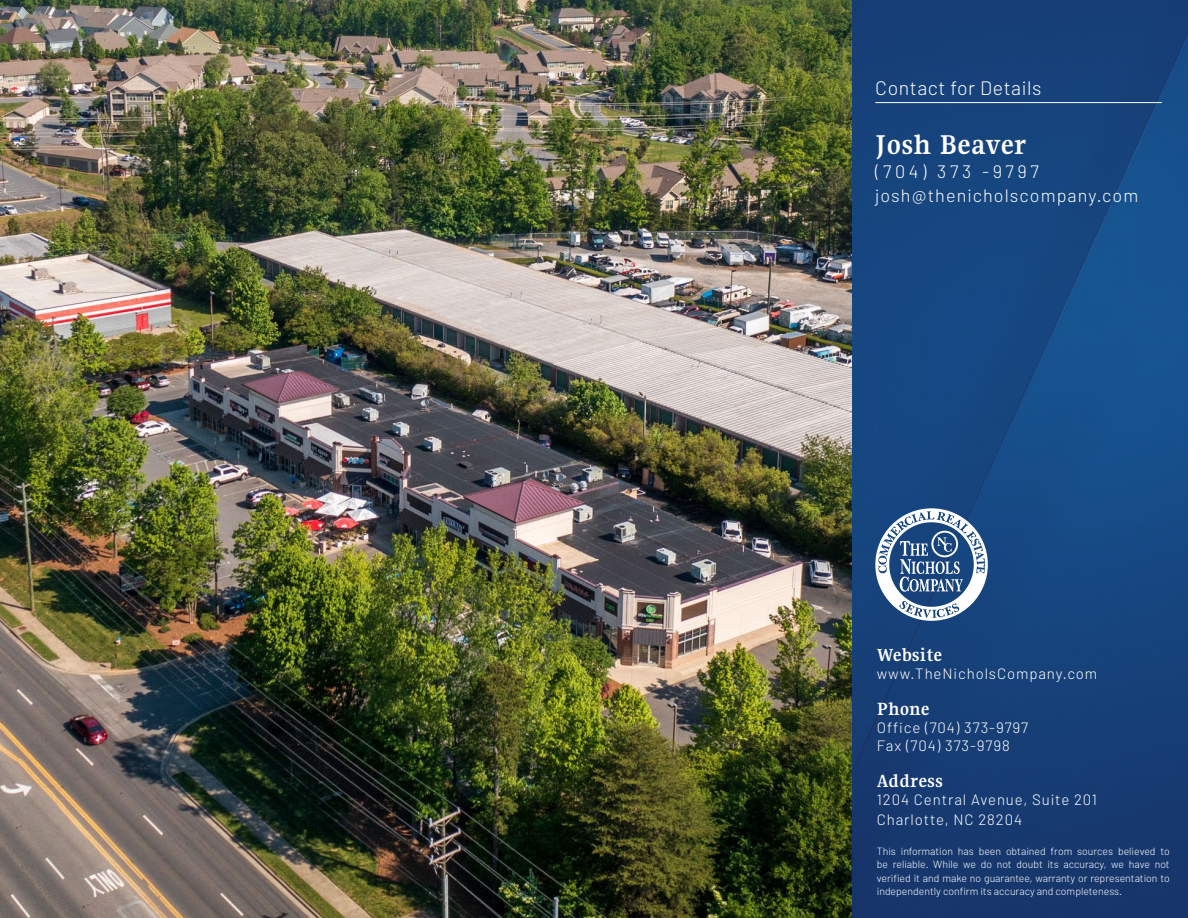
<style>
.page{position:relative;width:1188px;height:918px;background:#fff}
.page>*{position:absolute;margin:0;border:0;box-sizing:border-box;transform-origin:0 0}
.t1{font:700 30px "Gupter";letter-spacing:.03em;color:#fff}
.t2{font:700 19.5px "Gupter";letter-spacing:.03em;color:#fff}
.t3{font:300 19.5px "Barlow";letter-spacing:.03em;color:#fff}
.t4{font:300 18px/24px "Barlow";letter-spacing:.06em;color:#fff}
.t5{font:300 15px/18px "Barlow";letter-spacing:.06em;color:#fff}
.t6{font:300 10.5px/13.5px "Barlow";color:#fff;text-align:justify}
</style>
<div class="page">
<img style="left:0;top:0;width:852px;height:918px">
<svg style="left:852px;top:0;width:336px;height:918px;background:#16437c"></svg>
<hr style="left:875px;top:102px;width:287px;height:1px;background:#fff">
<svg style="left:875px;top:508px;width:113px;height:113px"></svg>
<h2 class="t3" style="left:875px;top:75px;width:168px">Contact for Details</h2>
<h1 class="t1" style="left:875px;top:129px;width:153px">Josh Beaver</h1>
<h3 class="t4" style="left:875px;top:160px;width:264px">(704) 373 -9797 josh@thenicholscompany.com</h3>
<h2 class="t2" style="left:877px;top:645px;width:67px">Website</h2>
<h3 class="t5" style="left:877px;top:664px;width:222px">www.TheNicholsCompany.com</h3>
<h2 class="t2" style="left:877px;top:699px;width:54px">Phone</h2>
<h3 class="t5" style="left:877px;top:718px;width:153px">Office (704) 373-9797<br>Fax (704) 373-9798</h3>
<h2 class="t2" style="left:877px;top:771px;width:68px">Address</h2>
<h3 class="t5" style="left:877px;top:790px;width:222px;line-height:19.5px">1204 Central Avenue, Suite 201<br>Charlotte, NC 28204</h3>
<p class="t6" style="left:877px;top:844px;width:294px">This information has been obtained from sources believed to be reliable. While we do not doubt its accuracy, we have not verified it and make no guarantee, warranty or representation to independently confirm its accuracy and completeness.</p>
</div>
